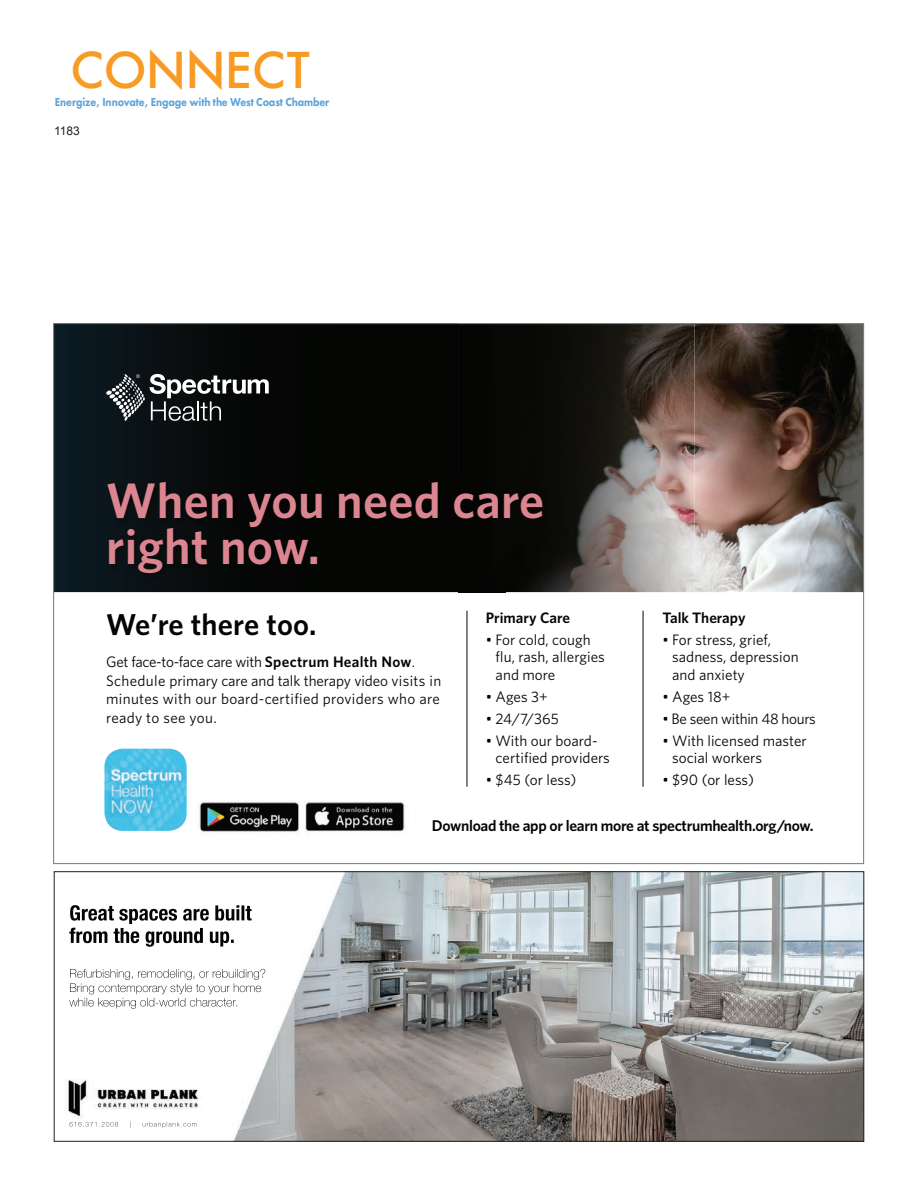
<style>
.page{position:relative;width:918px;height:1188px;background:#fff}
.page>*{position:absolute;margin:0;border:0;box-sizing:border-box;transform-origin:0 0}
.t1{font:600 49.95px/46px "Whitney";letter-spacing:.005em;color:#db8591}
.t2{font:500 48px "Futura";letter-spacing:-.015em;color:#f89b24}
.t3{font:600 30.3px "Whitney";letter-spacing:.005em;color:#040503}
.t4{font:600 15.6px "Whitney";letter-spacing:-.02em;color:#040503}
.t5{font:15.15px/17.4px "Whitney";color:#040503}
.t6{font:600 15.15px "Whitney";color:#040503}
.t7{font:15.15px "Whitney";letter-spacing:-.02em;color:#040503}
.t8{font:800 12px "Futura PT";letter-spacing:-.01em;color:#5ba3d9;scale:.9 1}
.t9{font:12px "Arial";color:#231f20}
.s1{font-weight:600}
</style>
<div class="page">
<img style="left:55px;top:325px;width:807px;height:267px">
<img style="left:459px;top:325px;width:236px;height:176px">
<img style="left:506px;top:501px;width:189px;height:91px">
<img style="left:459px;top:581px;width:47px;height:11px">
<img style="left:104px;top:749px;width:83px;height:82px">
<hr style="left:643px;top:611px;width:1px;height:176px;background:#040503">
<hr style="left:467px;top:611px;width:1px;height:176px;background:#040503">
<img style="left:199px;top:801px;width:206px;height:33px">
<img style="left:106px;top:480px;width:445px;height:101px">
<svg style="left:106px;top:374px;width:163px;height:47px"></svg>
<img style="left:67px;top:874px;width:795px;height:266px">
<h2 class="t2" style="left:70px;top:37px;width:241px">CONNECT</h2>
<p class="t9" style="left:54px;top:123px;width:27px">1183</p>
<p class="t8" style="left:55px;top:94px;width:306px">Energize, Innovate, Engage with the West Coast Chamber</p>
<h1 class="t1" style="left:106px;top:476px;width:440px">When you need care right now.</h1>
<h3 class="t3" style="left:106px;top:604px;width:212px">We’re there too.</h3>
<p class="t5" style="left:106px;top:652px;width:337px;line-height:18.5px">Get face-to-face care with <span class="s1">Spectrum Health Now</span>.<br>Schedule primary care and talk therapy video visits in minutes with our board-certified providers who are ready to see you.</p>
<p class="t6" style="left:486px;top:607px;width:86px">Primary Care</p>
<p class="t5" style="left:496px;top:630px;width:111px;text-indent:-10px">• For cold, cough flu, rash, allergies and more</p>
<p class="t5" style="left:486px;top:687px;width:63px">• Ages 3+</p>
<p class="t5" style="left:486px;top:709px;width:74px">• 24/7/365</p>
<p class="t5" style="left:496px;top:731px;width:116px;text-indent:-10px">• With our board&shy;certified providers</p>
<p class="t5" style="left:486px;top:771px;width:92px">• $45 (or less)</p>
<p class="t6" style="left:662px;top:607px;width:85px">Talk Therapy</p>
<p class="t5" style="left:672px;top:630px;width:128px;text-indent:-10px">• For stress, grief, sadness, depression and anxiety</p>
<p class="t5" style="left:662px;top:687px;width:70px">• Ages 18+</p>
<p class="t7" style="left:662px;top:708px;width:155px">• Be seen within 48 hours</p>
<p class="t5" style="left:672px;top:731px;width:136px;text-indent:-10px">• With licensed master social workers</p>
<p class="t5" style="left:662px;top:771px;width:93px">• $90 (or less)</p>
<p class="t4" style="left:432px;top:815px;width:383px">Download the app or learn more at spectrumhealth.org/now.</p>
</div>
